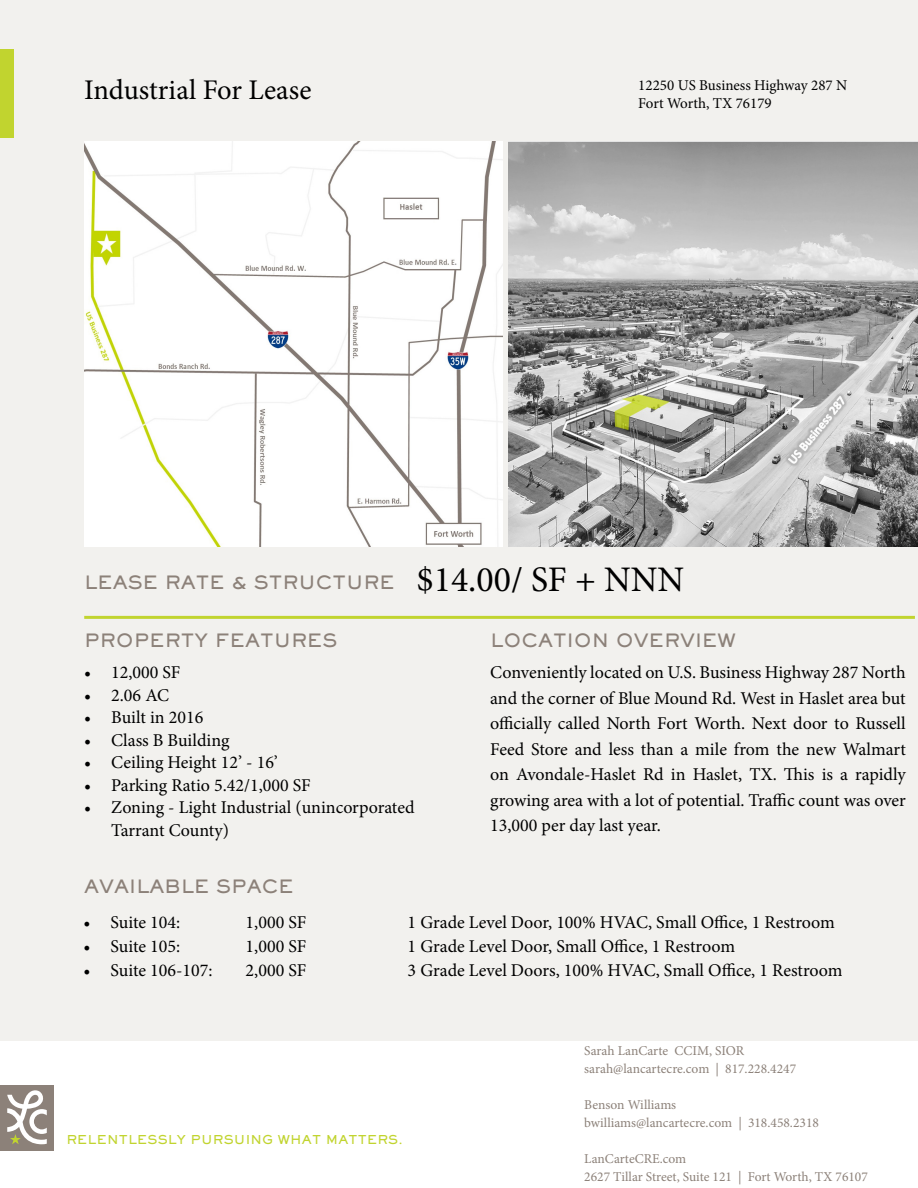
<style>
.page{position:relative;width:918px;height:1188px;background:#fff}
.page>*{position:absolute;margin:0;border:0;box-sizing:border-box;transform-origin:0 0}
.t1{font:36px "Minion Pro";color:#000}
.t2{font:28.5px "Minion Pro";letter-spacing:-.005em;color:#000}
.t3{font:18px/25.5px "Minion Pro";color:#000}
.t4{font:18px "Sackers Gothic Heavy AT";color:#8c8179}
.t5{font:15px "Minion Pro";color:#000}
.t6{font:13.5px "Minion Pro";color:#8c8179}
.t7{font:12px "Sackers Gothic Heavy AT";letter-spacing:.015em;color:#c1d42f}
</style>
<div class="page">
<div style="left:0;top:0;width:918px;height:1040px;background:#f2f1ee"></div>
<div style="left:0;top:49px;width:14px;height:89px;background:#c1d42f"></div>
<hr style="left:84px;top:616px;width:831px;height:3px;background:#c1d42f">
<img style="left:509px;top:141px;width:409px;height:405px">
<img style="left:84px;top:141px;width:419px;height:405px">
<div style="left:0;top:1085px;width:54px;height:66px;background:#8c8179"></div>
<svg style="left:7px;top:1090px;width:40px;height:54px"></svg>
<p class="t2" style="left:84px;top:71px;width:229px">Industrial For Lease</p>
<p class="t5" style="left:638px;top:75px;width:211px">12250 US Business Highway 287 N</p>
<p class="t5" style="left:638px;top:93px;width:135px">Fort Worth, TX 76179</p>
<p class="t4" style="left:84px;top:570px;width:312px">LEASE RATE &amp; STRUCTURE</p>
<p class="t1" style="left:416px;top:555px;width:269px">$14.00/ SF + NNN</p>
<p class="t4" style="left:84px;top:629px;width:255px">PROPERTY FEATURES</p>
<p class="t4" style="left:490px;top:629px;width:247px">LOCATION OVERVIEW</p>
<p class="t3" style="left:84px;top:660px;width:98px">• 12,000 SF</p>
<p class="t3" style="left:84px;top:682px;width:87px">• 2.06 AC</p>
<p class="t3" style="left:84px;top:705px;width:121px">• Built in 2016</p>
<p class="t3" style="left:84px;top:727px;width:147px">• Class B Building</p>
<p class="t3" style="left:84px;top:750px;width:195px">• Ceiling Height 12’ - 16’</p>
<p class="t3" style="left:84px;top:772px;width:228px">• Parking Ratio 5.42/1,000 SF</p>
<p class="t3" style="left:111px;top:796px;width:305px;line-height:22.5px;text-indent:-27px">• Zoning - Light Industrial (unincorporated<br>Tarrant County)</p>
<p class="t3" style="left:490px;top:660px;width:417px;text-align:justify">Conveniently located on U.S. Business Highway 287 North and the corner of Blue Mound Rd. West in Haslet area but officially called North Fort Worth. Next door to Russell Feed Store and less than a mile from the new Walmart on Avondale-Haslet Rd in Haslet, TX. This is a rapidly growing area with a lot of potential. Traffic count was over 13,000 per day last year.</p>
<p class="t4" style="left:84px;top:875px;width:211px">AVAILABLE SPACE</p>
<p class="t3" style="left:84px;top:909px;width:98px">• Suite 104:</p>
<p class="t3" style="left:246px;top:909px;width:62px">1,000 SF</p>
<p class="t3" style="left:408px;top:909px;width:429px">1 Grade Level Door, 100% HVAC, Small Office, 1 Restroom</p>
<p class="t3" style="left:84px;top:933px;width:98px">• Suite 105:</p>
<p class="t3" style="left:246px;top:933px;width:62px">1,000 SF</p>
<p class="t3" style="left:408px;top:933px;width:329px">1 Grade Level Door, Small Office, 1 Restroom</p>
<p class="t3" style="left:84px;top:957px;width:130px">• Suite 106-107:</p>
<p class="t3" style="left:246px;top:957px;width:62px">2,000 SF</p>
<p class="t3" style="left:408px;top:957px;width:436px">3 Grade Level Doors, 100% HVAC, Small Office, 1 Restroom</p>
<p class="t7" style="left:66px;top:1131px;width:338px">RELENTLESSLY PURSUING WHAT MATTERS.</p>
<p class="t6" style="left:584px;top:1042px;width:161px">Sarah LanCarte CCIM, SIOR</p>
<p class="t6" style="left:584px;top:1060px;width:213px">sarah@lancartecre.com | 817.228.4247</p>
<p class="t6" style="left:584px;top:1096px;width:94px">Benson Williams</p>
<p class="t6" style="left:584px;top:1114px;width:236px">bwilliams@lancartecre.com | 318.458.2318</p>
<p class="t6" style="left:584px;top:1150px;width:104px">LanCarteCRE.com</p>
<p class="t6" style="left:584px;top:1168px;width:285px">2627 Tillar Street, Suite 121 | Fort Worth, TX 76107</p>
</div>
